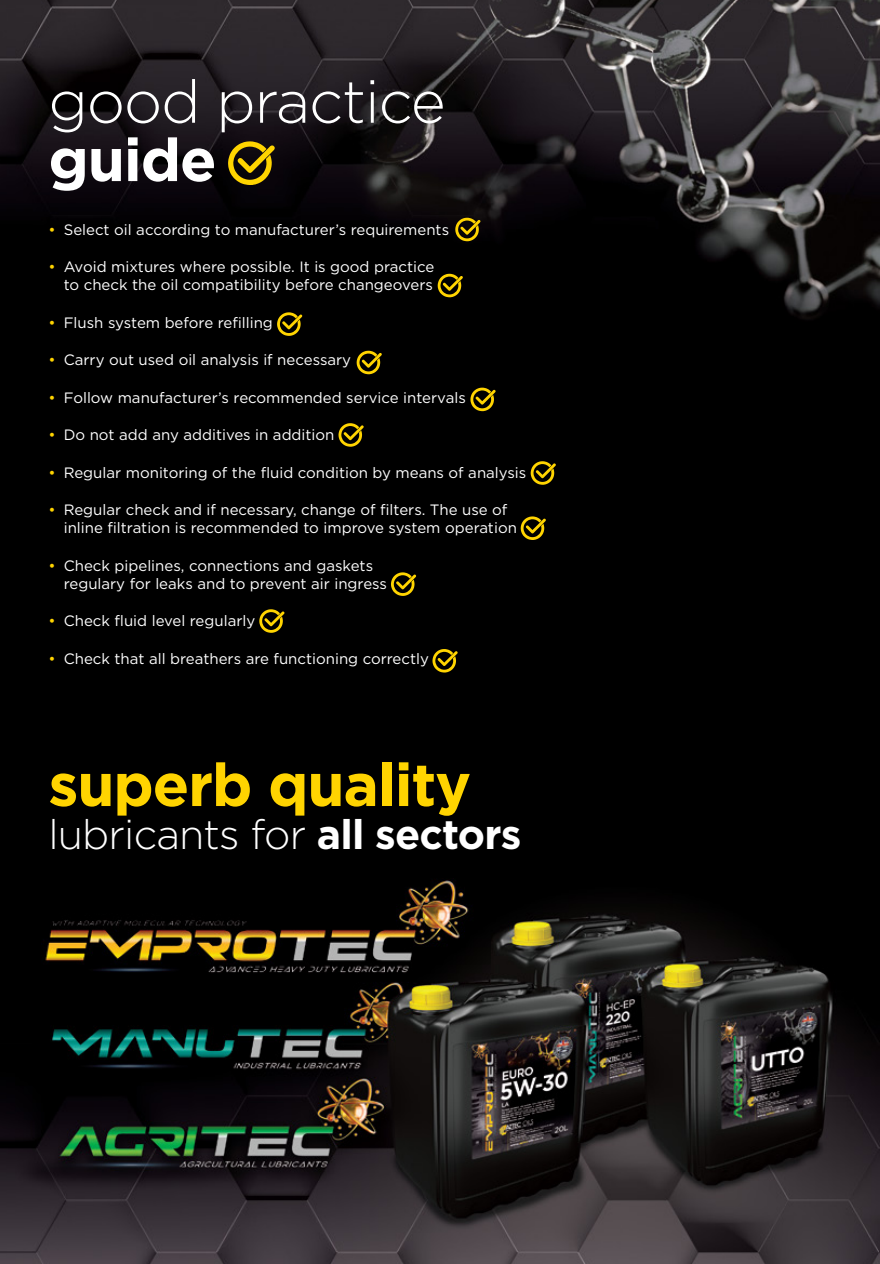
<style>
.page{position:relative;width:880px;height:1264px;background:#fff}
.page>*{position:absolute;margin:0;border:0;box-sizing:border-box;transform-origin:0 0}
.t1{font:700 59.85px "Gotham";letter-spacing:-.02em;color:#ffd400}
.t2{font:300 59.85px "Gotham";letter-spacing:-.02em;color:#fff}
.t3{font:700 59.85px "Gotham";letter-spacing:-.02em;color:#fff}
.t4{font:300 41.1px "Gotham";letter-spacing:-.02em;color:#fff}
.t5{font:15px/18px "Gotham";color:#fff}
.s1{color:#ffd400}
.s2{font-weight:700}
</style>
<div class="page">
<svg style="left:879px;top:717px;width:1px;height:408px"></svg>
<img style="left:0;top:0;width:879px;height:1263px">
<svg style="left:228px;top:141px;width:46px;height:44px;background:#715c06"></svg>
<svg style="left:455px;top:218px;width:25px;height:23px"></svg>
<svg style="left:437px;top:274px;width:25px;height:23px"></svg>
<svg style="left:277px;top:312px;width:25px;height:24px"></svg>
<svg style="left:356px;top:351px;width:25px;height:23px"></svg>
<svg style="left:470px;top:387px;width:25px;height:24px"></svg>
<svg style="left:338px;top:423px;width:25px;height:24px"></svg>
<svg style="left:530px;top:461px;width:25px;height:24px"></svg>
<svg style="left:520px;top:516px;width:25px;height:24px"></svg>
<svg style="left:391px;top:572px;width:25px;height:24px"></svg>
<svg style="left:259px;top:609px;width:25px;height:24px"></svg>
<svg style="left:432px;top:649px;width:25px;height:23px"></svg>
<h1 class="t2" style="left:48px;top:64px;width:398px">good practice</h1>
<h1 class="t3" style="left:48px;top:120px;width:170px">guide</h1>
<p class="t5" style="left:48px;top:220px;width:402px"><span class="s1">•</span> Select oil according to manufacturer’s requirements</p>
<p class="t5" style="left:48px;top:257px;width:387px;text-align:right"><span class="s1">•</span> Avoid mixtures where possible. It is good practice to check the oil compatibility before changeovers</p>
<p class="t5" style="left:48px;top:313px;width:226px"><span class="s1">•</span> Flush system before refilling</p>
<p class="t5" style="left:48px;top:350px;width:304px"><span class="s1">•</span> Carry out used oil analysis if necessary</p>
<p class="t5" style="left:48px;top:388px;width:419px"><span class="s1">•</span> Follow manufacturer’s recommended service intervals</p>
<p class="t5" style="left:48px;top:425px;width:287px"><span class="s1">•</span> Do not add any additives in addition</p>
<p class="t5" style="left:48px;top:463px;width:479px"><span class="s1">•</span> Regular monitoring of the fluid condition by means of analysis</p>
<p class="t5" style="left:64px;top:500px;width:454px;text-indent:-15px"><span class="s1">•</span> Regular check and if necessary, change of filters. The use of inline filtration is recommended to improve system operation</p>
<p class="t5" style="left:64px;top:556px;width:324px;text-indent:-15px"><span class="s1">•</span> Check pipelines, connections and gaskets regulary for leaks and to prevent air ingress</p>
<p class="t5" style="left:48px;top:611px;width:208px"><span class="s1">•</span> Check fluid level regularly</p>
<p class="t5" style="left:48px;top:649px;width:382px"><span class="s1">•</span> Check that all breathers are functioning correctly</p>
<h1 class="t1" style="left:48px;top:745px;width:424px">superb quality</h1>
<h2 class="t4" style="left:48px;top:808px;width:474px">lubricants for <span class="s2">all sectors</span></h2>
</div>
